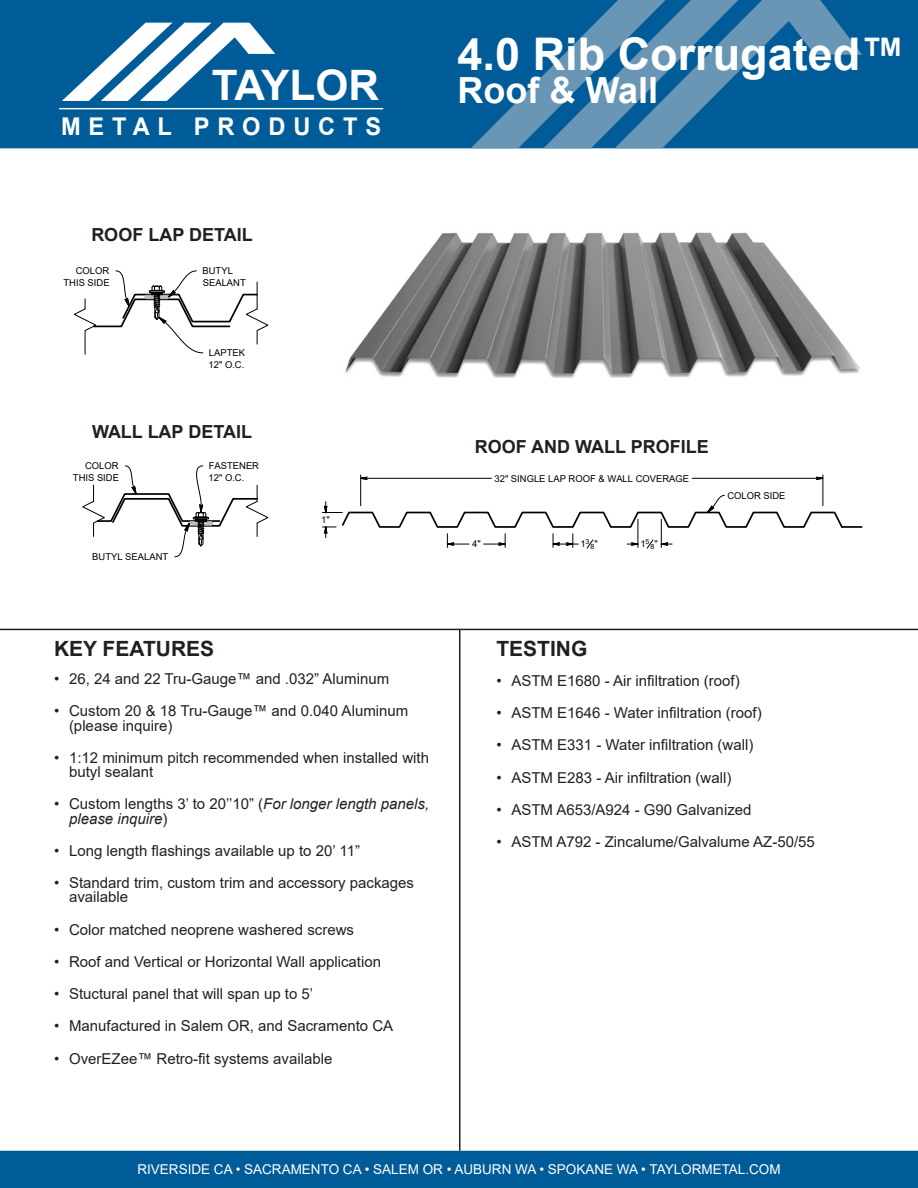
<style>
.page{position:relative;width:918px;height:1188px;background:#fff}
.page>*{position:absolute;margin:0;border:0;box-sizing:border-box;transform-origin:0 0}
.t1{font:700 45px "Arial";color:#fff}
.t2{font:700 42px "Arial";color:#fff}
.t3{font:700 36px "Arial";color:#fff}
.t4{font:700 24.45px "Arial";letter-spacing:.33em;color:#fff}
.t5{font:700 21px "Arial";color:#231f20}
.t6{font:700 18px "Arial";color:#231f20}
.t7{font:15px/14.2px "Arial";color:#231f20}
.t8{font:italic 15px/14.2px "Arial";color:#231f20}
.t9{font:13.5px "Arial";color:#fff}
.t10{font:9.45px/11.4px "Arial";color:#000}
.t11{font:7.05px "Arial";color:#000}
.s1{font-style:normal}
</style>
<div class="page">
<div style="left:0;top:0;width:918px;height:148px;background:#005c98"></div>
<svg style="left:471px;top:0;width:391px;height:148px;background:#2a73a4"></svg>
<svg style="left:62px;top:23px;width:213px;height:78px"></svg>
<hr style="left:59px;top:108px;width:324px;height:1px;background:#fff">
<div style="left:0;top:1151px;width:918px;height:37px;background:#005c98"></div>
<img style="left:345px;top:232px;width:515px;height:146px">
<svg style="left:82px;top:465px;width:187px;height:92px"></svg>
<hr style="left:0;top:629px;width:918px;height:1px;background:#231f20">
<hr style="left:459px;top:629px;width:1px;height:522px;background:#231f20">
<hr style="left:360px;top:475px;width:1px;height:31px;background:#000">
<hr style="left:823px;top:475px;width:1px;height:31px;background:#000">
<hr style="left:366px;top:478px;width:126px;height:1px;background:#000">
<hr style="left:692px;top:478px;width:126px;height:1px;background:#000">
<svg style="left:360px;top:476px;width:8px;height:4px"></svg>
<svg style="left:816px;top:476px;width:8px;height:4px"></svg>
<hr style="left:842px;top:526px;width:20px;height:2px;background:#000">
<svg style="left:322px;top:495px;width:522px;height:54px"></svg>
<svg style="left:73px;top:270px;width:196px;height:85px"></svg>
<h2 class="t2" style="left:212px;top:58px;width:169px">TAYLOR</h2>
<h3 class="t4" style="left:61px;top:110px;width:321px">METAL PRODUCTS</h3>
<p class="t1" style="left:458px;top:22px;width:449px">4.0 Rib Corrugated™</p>
<p class="t3" style="left:458px;top:65px;width:202px">Roof &amp; Wall</p>
<p class="t6" style="left:91px;top:222px;width:163px">ROOF LAP DETAIL</p>
<p class="t10" style="left:64px;top:265px;width:48px;text-align:right">COLOR<br>THIS SIDE</p>
<p class="t10" style="left:203px;top:265px;width:45px">BUTYL<br>SEALANT</p>
<p class="t10" style="left:209px;top:347px;width:38px">LAPTEK<br>12" O.C.</p>
<p class="t6" style="left:92px;top:419px;width:161px">WALL LAP DETAIL</p>
<p class="t10" style="left:85px;top:433px;width:35px">COLOR</p>
<p class="t10" style="left:209px;top:433px;width:52px">FASTENER</p>
<p class="t10" style="left:73px;top:460px;width:48px;text-align:right">COLOR<br>THIS SIDE</p>
<p class="t10" style="left:92px;top:551px;width:77px">BUTYL SEALANT</p>
<p class="t10" style="left:209px;top:460px;width:52px">FASTENER<br>12" O.C.</p>
<p class="t5" style="left:54px;top:634px;width:162px">KEY FEATURES</p>
<p class="t10" style="left:321px;top:514px;width:10px">1"</p>
<p class="t7" style="left:54px;top:672px;width:337px">• 26, 24 and 22 Tru-Gauge™ and .032” Aluminum</p>
<p class="t7" style="left:69px;top:704px;width:341px;text-indent:-15px">• Custom 20 &amp; 18 Tru-Gauge™ and 0.040 Aluminum (please inquire)</p>
<p class="t7" style="left:69px;top:750px;width:362px;text-indent:-15px">• 1:12 minimum pitch recommended when installed with butyl sealant</p>
<p class="t8" style="left:69px;top:797px;width:362px;text-indent:-15px"><span class="s1">• Custom lengths 3’ to 20’’10” (</span>For longer length panels, please inquire<span class="s1">)</span></p>
<p class="t7" style="left:54px;top:843px;width:308px">• Long length flashings available up to 20’ 11”</p>
<p class="t7" style="left:69px;top:876px;width:347px;text-indent:-15px">• Standard trim, custom trim and accessory packages available</p>
<p class="t7" style="left:54px;top:922px;width:302px">• Color matched neoprene washered screws</p>
<p class="t7" style="left:54px;top:954px;width:329px">• Roof and Vertical or Horizontal Wall application</p>
<p class="t7" style="left:54px;top:987px;width:261px">• Stuctural panel that will span up to 5’</p>
<p class="t7" style="left:54px;top:1019px;width:341px">• Manufactured in Salem OR, and Sacramento CA</p>
<p class="t7" style="left:54px;top:1051px;width:280px">• OverEZee™ Retro-fit systems available</p>
<p class="t6" style="left:475px;top:434px;width:236px">ROOF AND WALL PROFILE</p>
<p class="t10" style="left:495px;top:446px;width:196px">32" SINGLE LAP ROOF &amp; WALL COVERAGE</p>
<p class="t10" style="left:495px;top:473px;width:196px">32" SINGLE LAP ROOF &amp; WALL COVERAGE</p>
<p class="t10" style="left:472px;top:538px;width:10px">4"</p>
<p class="t10" style="left:581px;top:538px;width:10px">1<sup>3</sup></p>
<p class="t11" style="left:591px;top:542px;width:9px">8<sup>"</sup></p>
<p class="t10" style="left:641px;top:538px;width:10px">1<sup>5</sup></p>
<p class="t11" style="left:651px;top:542px;width:9px">8<sup>"</sup></p>
<p class="t5" style="left:496px;top:634px;width:93px">TESTING</p>
<p class="t10" style="left:727px;top:490px;width:60px">COLOR SIDE</p>
<p class="t7" style="left:496px;top:673px;width:245px">• ASTM E1680 - Air infiltration (roof)</p>
<p class="t7" style="left:496px;top:706px;width:267px">• ASTM E1646 - Water infiltration (roof)</p>
<p class="t7" style="left:496px;top:738px;width:258px">• ASTM E331 - Water infiltration (wall)</p>
<p class="t7" style="left:496px;top:770px;width:237px">• ASTM E283 - Air infiltration (wall)</p>
<p class="t7" style="left:496px;top:802px;width:257px">• ASTM A653/A924 - G90 Galvanized</p>
<p class="t7" style="left:496px;top:835px;width:320px">• ASTM A792 - Zincalume/Galvalume AZ-50/55</p>
<p class="t9" style="left:137px;top:1160px;width:645px">RIVERSIDE CA • SACRAMENTO CA • SALEM OR • AUBURN WA • SPOKANE WA • TAYLORMETAL.COM</p>
</div>
